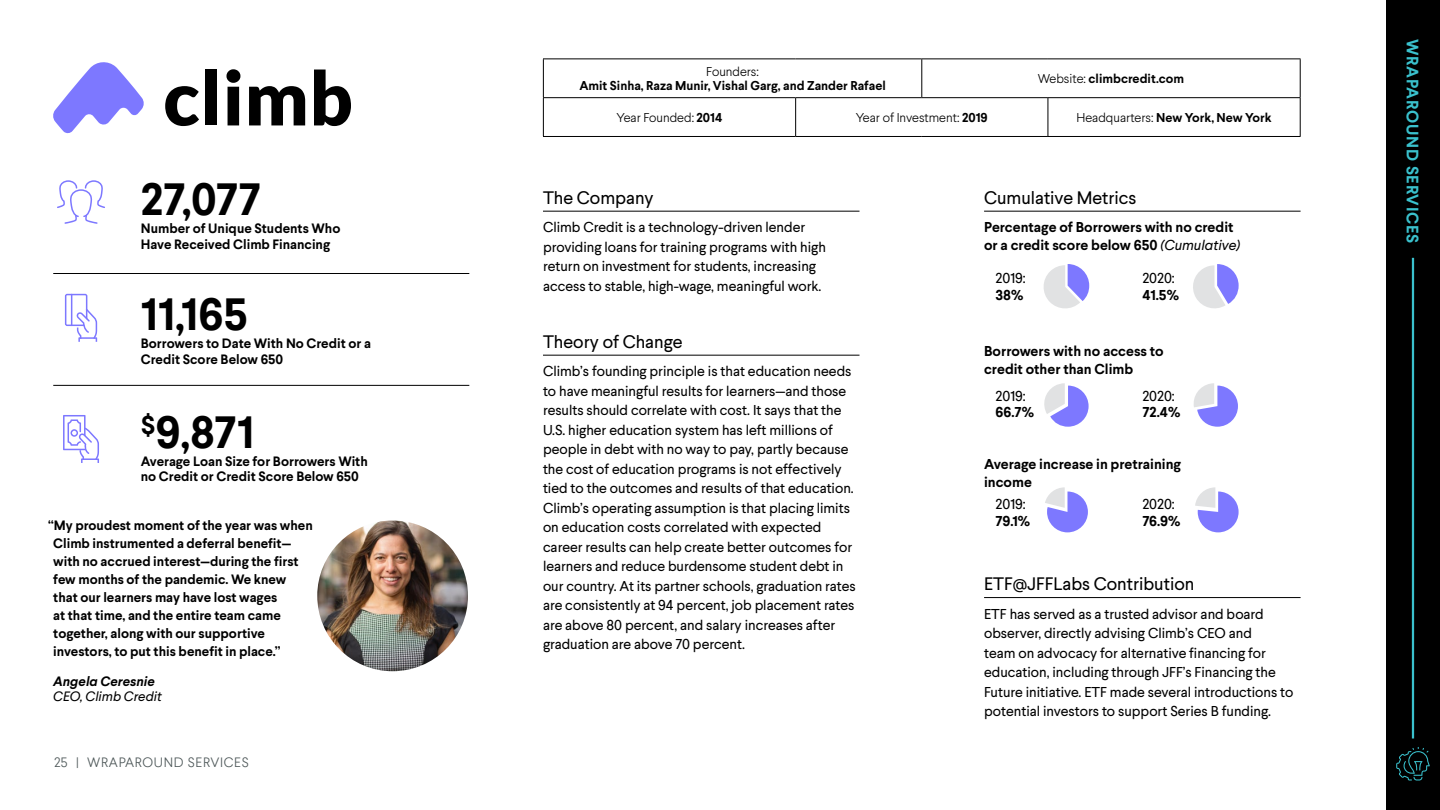
<style>
.page{position:relative;width:1440px;height:810px;background:#fff}
.page>*{position:absolute;margin:0;border:0;box-sizing:border-box;transform-origin:0 0}
.t1{font:700 45px "Larsseit";color:#000}
.t2{font:18px "Larsseit";color:#000}
.t3{font:700 16.5px "Larsseit";letter-spacing:.045em;color:#3ac1cd}
.t4{font:14.25px/19.5px "Larsseit";color:#000}
.t5{font:700 14.25px/17.2px "Larsseit";color:#000}
.t6{font:700 13.5px/18px "Larsseit";color:#000}
.t7{font:300 13.5px "Larsseit";letter-spacing:.05em;color:#4d5758}
.t8{font:italic 13.5px "Larsseit";color:#000}
.t9{font:italic 700 13.5px "Larsseit";color:#000}
.t10{font:700 12.75px "Larsseit";color:#000}
.t11{font:300 12.75px "Larsseit";color:#000}
.s1{font-weight:300}
.s2{font-weight:700}
.s3{font-weight:400;font-style:italic}
</style>
<div class="page">
<hr style="left:543px;top:211px;width:317px;height:1px;background:#000">
<hr style="left:543px;top:355px;width:317px;height:1px;background:#000">
<hr style="left:984px;top:211px;width:317px;height:1px;background:#000">
<hr style="left:53px;top:273px;width:416px;height:1px;background:#000">
<hr style="left:53px;top:385px;width:416px;height:1px;background:#000">
<img style="left:317px;top:520px;width:151px;height:151px;border-radius:75px">
<svg style="left:53px;top:62px;width:91px;height:72px"></svg>
<svg style="left:165px;top:86px;width:34px;height:40px"></svg>
<div style="left:206px;top:70px;width:11px;height:55px;background:#000"></div>
<svg style="left:226px;top:69px;width:14px;height:56px"></svg>
<svg style="left:249px;top:86px;width:56px;height:39px"></svg>
<svg style="left:314px;top:70px;width:37px;height:56px"></svg>
<hr style="left:984px;top:597px;width:317px;height:1px;background:#000">
<svg style="left:1043px;top:264px;width:46px;height:45px"></svg>
<svg style="left:1193px;top:264px;width:46px;height:45px"></svg>
<svg style="left:1044px;top:383px;width:45px;height:44px"></svg>
<svg style="left:1194px;top:383px;width:44px;height:44px"></svg>
<svg style="left:1045px;top:487px;width:43px;height:45px"></svg>
<svg style="left:1195px;top:487px;width:44px;height:45px"></svg>
<svg style="left:57px;top:180px;width:48px;height:44px"></svg>
<svg style="left:63px;top:415px;width:36px;height:48px"></svg>
<svg style="left:65px;top:294px;width:32px;height:48px"></svg>
<div style="left:1386px;top:0;width:54px;height:810px;background:#000"></div>
<hr style="left:1412px;top:258px;width:2px;height:481px;background:#3ac1cd">
<svg style="left:1396px;top:747px;width:34px;height:34px"></svg>
<hr style="left:543px;top:58px;width:253px;height:1px;background:#000">
<hr style="left:543px;top:59px;width:1px;height:38px;background:#000">
<hr style="left:796px;top:58px;width:126px;height:1px;background:#000">
<hr style="left:922px;top:58px;width:126px;height:1px;background:#000">
<hr style="left:921px;top:59px;width:1px;height:38px;background:#000">
<hr style="left:1048px;top:58px;width:253px;height:1px;background:#000">
<hr style="left:1300px;top:59px;width:1px;height:38px;background:#000">
<hr style="left:543px;top:97px;width:253px;height:1px;background:#000">
<hr style="left:543px;top:98px;width:1px;height:38px;background:#000">
<hr style="left:796px;top:97px;width:126px;height:1px;background:#000">
<hr style="left:795px;top:98px;width:1px;height:38px;background:#000">
<hr style="left:922px;top:97px;width:126px;height:1px;background:#000">
<hr style="left:1048px;top:97px;width:253px;height:1px;background:#000">
<hr style="left:1048px;top:98px;width:1px;height:38px;background:#000">
<hr style="left:1300px;top:98px;width:1px;height:38px;background:#000">
<hr style="left:543px;top:136px;width:253px;height:1px;background:#000">
<hr style="left:796px;top:136px;width:126px;height:1px;background:#000">
<hr style="left:922px;top:136px;width:126px;height:1px;background:#000">
<hr style="left:1048px;top:136px;width:253px;height:1px;background:#000">
<h1 class="t1" style="left:141px;top:169px;width:122px">27,077</h1>
<p class="t6" style="left:141px;top:220px;width:201px;line-height:15.8px">Number of Unique Students Who<br>Have Received Climb Financing</p>
<h1 class="t1" style="left:141px;top:285px;width:109px">11,165</h1>
<p class="t6" style="left:141px;top:336px;width:232px;line-height:15.8px">Borrowers to Date With No Credit or a<br>Credit Score Below 650</p>
<h1 class="t1" style="left:141px;top:402px;width:115px"><sup>$</sup>9,871</h1>
<p class="t6" style="left:141px;top:454px;width:228px;line-height:15px">Average Loan Size for Borrowers With no Credit or Credit Score Below 650</p>
<p class="t6" style="left:53px;top:517px;width:261px;text-indent:-5px">“My proudest moment of the year was when Climb instrumented a deferral benefit— with no accrued interest—during the first few months of the pandemic. We knew that our learners may have lost wages<br>at that time, and the entire team came together, along with our supportive investors, to put this benefit in place.”</p>
<p class="t9" style="left:53px;top:673px;width:103px">Angela Ceresnie</p>
<p class="t8" style="left:53px;top:688px;width:110px">CEO, Climb Credit</p>
<p class="t7" style="left:54px;top:754px;width:196px">25 | WRAPAROUND SERVICES</p>
<p class="t11" style="left:706px;top:64px;width:54px">Founders:</p>
<p class="t10" style="left:579px;top:77px;width:308px">Amit Sinha, Raza Munir, Vishal Garg, and Zander Rafael</p>
<p class="t10" style="left:1038px;top:70px;width:148px"><span class="s1">Website:</span> climbcredit.com</p>
<p class="t11" style="left:617px;top:109px;width:107px">Year Founded: <span class="s2">2014</span></p>
<p class="t11" style="left:856px;top:109px;width:133px">Year of Investment: <span class="s2">2019</span></p>
<p class="t10" style="left:1076px;top:109px;width:197px"><span class="s1">Headquarters:</span> New York, New York</p>
<p class="t2" style="left:543px;top:186px;width:112px">The Company</p>
<p class="t4" style="left:543px;top:217px;width:284px">Climb Credit is a technology-driven lender providing loans for training programs with high return on investment for students, increasing access to stable, high-wage, meaningful work.</p>
<p class="t2" style="left:543px;top:330px;width:141px">Theory of Change</p>
<p class="t4" style="left:543px;top:361px;width:314px">Climb’s founding principle is that education needs to have meaningful results for learners—and those results should correlate with cost. It says that the U.S. higher education system has left millions of people in debt with no way to pay, partly because the cost of education programs is not effectively tied to the outcomes and results of that education.<br>Climb’s operating assumption is that placing limits on education costs correlated with expected career results can help create better outcomes for learners and reduce burdensome student debt in our country. At its partner schools, graduation rates are consistently at 94 percent, job placement rates are above 80 percent, and salary increases after graduation are above 70 percent.</p>
<p class="t2" style="left:984px;top:186px;width:154px">Cumulative Metrics</p>
<p class="t5" style="left:984px;top:219px;width:258px">Percentage of Borrowers with no credit or a credit score below 650 <span class="s3">(Cumulative)</span></p>
<p class="t4" style="left:996px;top:268px;width:32px">2019:</p>
<p class="t5" style="left:996px;top:286px;width:29px">38%</p>
<p class="t4" style="left:1142px;top:268px;width:34px">2020:</p>
<p class="t5" style="left:1142px;top:286px;width:38px">41.5%</p>
<p class="t5" style="left:984px;top:343px;width:181px">Borrowers with no access to credit other than Climb</p>
<p class="t4" style="left:996px;top:386px;width:32px">2019:</p>
<p class="t5" style="left:996px;top:403px;width:40px">66.7%</p>
<p class="t4" style="left:1142px;top:386px;width:34px">2020:</p>
<p class="t5" style="left:1142px;top:403px;width:40px">72.4%</p>
<p class="t5" style="left:984px;top:456px;width:198px">Average increase in pretraining income</p>
<p class="t4" style="left:996px;top:494px;width:32px">2019:</p>
<p class="t5" style="left:996px;top:512px;width:36px">79.1%</p>
<p class="t4" style="left:1142px;top:494px;width:34px">2020:</p>
<p class="t5" style="left:1142px;top:512px;width:40px">76.9%</p>
<p class="t2" style="left:984px;top:572px;width:212px">ETF@JFFLabs Contribution</p>
<p class="t4" style="left:984px;top:604px;width:311px">ETF has served as a trusted advisor and board observer, directly advising Climb’s CEO and<br>team on advocacy for alternative financing for education, including through JFF’s Financing the Future initiative. ETF made several introductions to potential investors to support Series B funding.</p>
<p class="t3" style="left:1424px;top:39px;width:206px;rotate:90deg">WRAPAROUND SERVICES</p>
</div>
